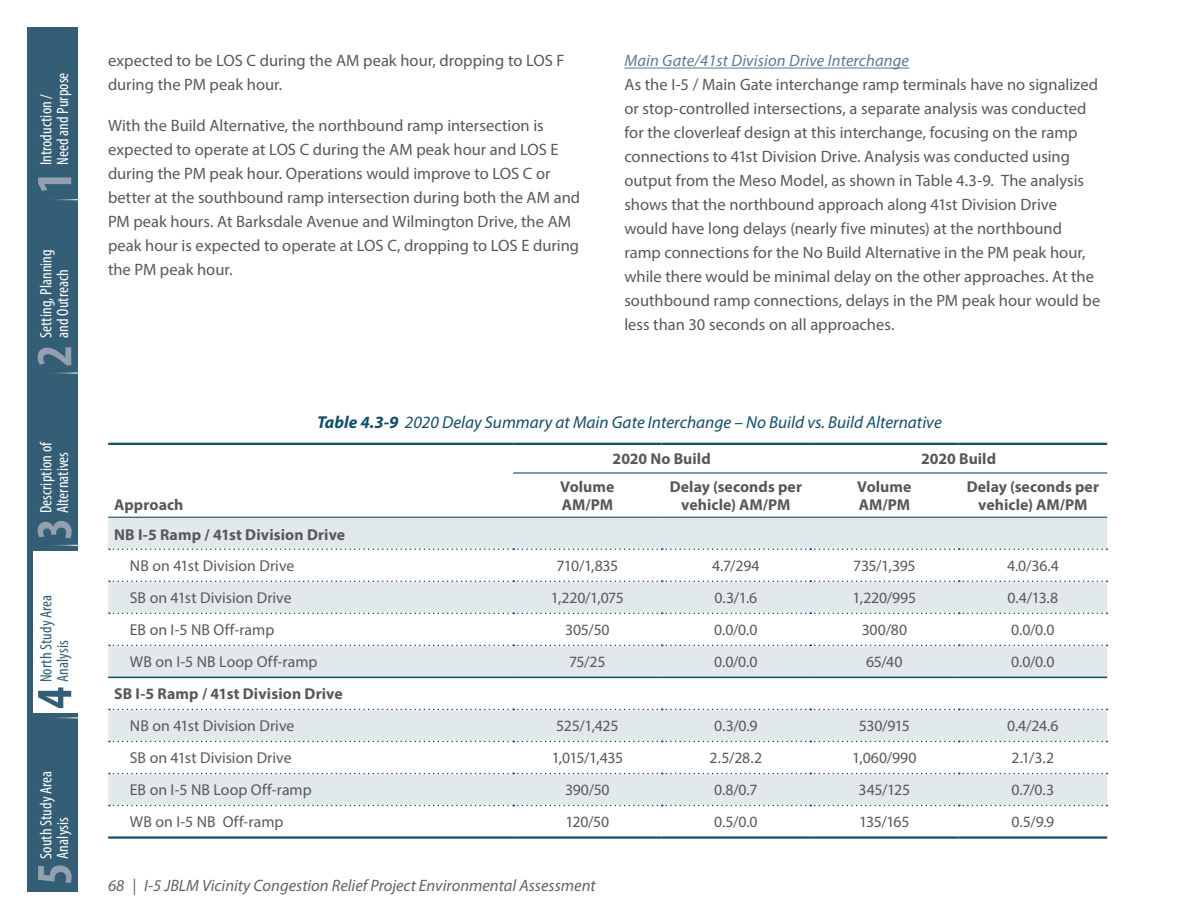
<style>
.page{position:relative;width:1188px;height:918px;background:#fff}
.page>*{position:absolute;margin:0;border:0;box-sizing:border-box;transform-origin:0 0}
.t1{font:700 condensed 51px "Myriad Pro";color:#94a0af}
.t2{font:700 condensed 51px "Myriad Pro";color:#345e76}
.t3{font:italic 17.25px "Myriad Pro";color:#124e67}
.t4{font:16.5px/24px "Myriad Pro";color:#57585a}
.t5{font:condensed 16.5px/16.5px "Myriad Pro";letter-spacing:.005em;color:#fff}
.t6{font:italic 16.5px "Myriad Pro";color:#636366}
.t7{font:italic 16.5px "Myriad Pro";letter-spacing:.01em;color:#61778c}
.t8{font:condensed 16.5px/16.5px "Myriad Pro";letter-spacing:.005em;color:#345e76}
.t9{font:15.75px "Myriad Pro";letter-spacing:.005em;color:#57585a}
.t10{font:700 15.75px/18.9px "Myriad Pro";letter-spacing:.005em;color:#57585a}
.s1{font-weight:700}
</style>
<div class="page">
<div style="left:27px;top:27px;width:50px;height:173px;background:#345e76"></div>
<div style="left:27px;top:200px;width:50px;height:172px;background:#345e76"></div>
<div style="left:27px;top:372px;width:50px;height:173px;background:#345e76"></div>
<div style="left:27px;top:545px;width:50px;height:173px;background:#345e76"></div>
<div style="left:27px;top:718px;width:50px;height:173px;background:#345e76"></div>
<div style="left:33px;top:551px;width:50px;height:162px;background:#fff"></div>
<hr style="left:40px;top:545px;width:39px;height:1px;background:#fff">
<hr style="left:40px;top:718px;width:39px;height:1px;background:#fff">
<hr style="left:40px;top:373px;width:39px;height:1px;background:#fff">
<hr style="left:40px;top:199px;width:39px;height:1px;background:#fff">
<hr style="left:624px;top:68px;width:285px;height:1px;background:#61778c">
<div style="left:108px;top:518px;width:999px;height:31px;background:#e2e9eb"></div>
<svg style="left:108px;top:549px;width:999px;height:258px"></svg>
<svg style="left:108px;top:709px;width:999px;height:97px;fill:#e2e9eb"></svg>
<hr style="left:108px;top:443px;width:405px;height:2px;background:#124e67">
<hr style="left:513px;top:443px;width:149px;height:2px;background:#124e67">
<hr style="left:662px;top:443px;width:148px;height:2px;background:#124e67">
<hr style="left:810px;top:443px;width:149px;height:2px;background:#124e67">
<hr style="left:959px;top:443px;width:148px;height:2px;background:#124e67">
<hr style="left:513px;top:472px;width:149px;height:2px;background:#124e67">
<hr style="left:662px;top:472px;width:148px;height:2px;background:#124e67">
<hr style="left:810px;top:472px;width:149px;height:2px;background:#124e67">
<hr style="left:959px;top:472px;width:148px;height:2px;background:#124e67">
<hr style="left:108px;top:517px;width:405px;height:1px;background:#124e67">
<hr style="left:513px;top:517px;width:149px;height:1px;background:#124e67">
<hr style="left:662px;top:517px;width:148px;height:1px;background:#124e67">
<hr style="left:810px;top:517px;width:149px;height:1px;background:#124e67">
<hr style="left:959px;top:517px;width:148px;height:1px;background:#124e67">
<svg style="left:109px;top:549px;width:998px;height:1px"></svg>
<svg style="left:109px;top:581px;width:998px;height:1px"></svg>
<svg style="left:109px;top:613px;width:998px;height:1px"></svg>
<svg style="left:109px;top:645px;width:998px;height:1px"></svg>
<hr style="left:108px;top:836px;width:405px;height:3px;background:#124e67">
<hr style="left:513px;top:836px;width:149px;height:3px;background:#124e67">
<hr style="left:662px;top:836px;width:148px;height:3px;background:#124e67">
<hr style="left:810px;top:836px;width:149px;height:3px;background:#124e67">
<hr style="left:959px;top:836px;width:148px;height:3px;background:#124e67">
<svg style="left:109px;top:805px;width:998px;height:1px"></svg>
<svg style="left:109px;top:709px;width:998px;height:1px"></svg>
<svg style="left:109px;top:741px;width:998px;height:1px"></svg>
<svg style="left:109px;top:773px;width:998px;height:1px"></svg>
<hr style="left:108px;top:677px;width:405px;height:1px;background:#124e67">
<hr style="left:513px;top:677px;width:149px;height:1px;background:#124e67">
<hr style="left:662px;top:677px;width:148px;height:1px;background:#124e67">
<hr style="left:810px;top:677px;width:149px;height:1px;background:#124e67">
<hr style="left:959px;top:677px;width:148px;height:1px;background:#124e67">
<p class="t5" style="left:38px;top:165px;width:94px;rotate:-90deg">Introduction /<br>Need and Purpose</p>
<h1 class="t1" style="left:22px;top:193px;width:23px;rotate:-90deg">1</h1>
<p class="t5" style="left:38px;top:338px;width:90px;rotate:-90deg">Setting, Planning and Outreach</p>
<h1 class="t1" style="left:22px;top:367px;width:23px;rotate:-90deg">2</h1>
<p class="t5" style="left:38px;top:513px;width:73px;rotate:-90deg">Description of<br>Alternatives</p>
<h1 class="t1" style="left:22px;top:540px;width:23px;rotate:-90deg">3</h1>
<p class="t8" style="left:38px;top:682px;width:89px;rotate:-90deg">North Study Area<br>Analysis</p>
<h1 class="t2" style="left:22px;top:709px;width:23px;rotate:-90deg">4</h1>
<p class="t5" style="left:38px;top:859px;width:90px;rotate:-90deg">South Study Area<br>Analysis</p>
<h1 class="t1" style="left:22px;top:885px;width:23px;rotate:-90deg">5</h1>
<p class="t4" style="left:108px;top:49px;width:458px">expected to be LOS C during the AM peak hour, dropping to LOS F during the PM peak hour.</p>
<p class="t4" style="left:108px;top:113px;width:474px">With the Build Alternative, the northbound ramp intersection is expected to operate at LOS C during the AM peak hour and LOS E during the PM peak hour. Operations would improve to LOS C or better at the southbound ramp intersection during both the AM and PM peak hours. At Barksdale Avenue and Wilmington Drive, the AM peak hour is expected to operate at LOS C, dropping to LOS E during the PM peak hour.</p>
<p class="t7" style="left:624px;top:51px;width:286px">Main Gate/41st Division Drive Interchange</p>
<p class="t4" style="left:624px;top:73px;width:477px">As the I-5 / Main Gate interchange ramp terminals have no signalized or stop-controlled intersections, a separate analysis was conducted for the cloverleaf design at this interchange, focusing on the ramp connections to 41st Division Drive. Analysis was conducted using output from the Meso Model, as shown in Table 4.3-9. The analysis shows that the northbound approach along 41st Division Drive would have long delays (nearly five minutes) at the northbound ramp connections for the No Build Alternative in the PM peak hour, while there would be minimal delay on the other approaches. At the southbound ramp connections, delays in the PM peak hour would be less than 30 seconds on all approaches.</p>
<p class="t10" style="left:114px;top:495px;width:71px">Approach</p>
<p class="t3" style="left:317px;top:412px;width:626px"><span class="s1">Table 4.3-9</span> 2020 Delay Summary at Main Gate Interchange – No Build vs. Build Alternative</p>
<p class="t10" style="left:613px;top:449px;width:100px">2020 No Build</p>
<p class="t10" style="left:921px;top:449px;width:76px">2020 Build</p>
<p class="t10" style="left:560px;top:476px;width:56px">Volume<br>AM/PM</p>
<p class="t10" style="left:670px;top:476px;width:134px;text-align:center">Delay (seconds per vehicle) AM/PM</p>
<p class="t10" style="left:857px;top:476px;width:56px">Volume<br>AM/PM</p>
<p class="t10" style="left:967px;top:476px;width:134px;text-align:center">Delay (seconds per vehicle) AM/PM</p>
<p class="t10" style="left:114px;top:524px;width:233px">NB I-5 Ramp / 41st Division Drive</p>
<p class="t9" style="left:130px;top:556px;width:166px">NB on 41st Division Drive</p>
<p class="t9" style="left:556px;top:556px;width:63px">710/1,835</p>
<p class="t9" style="left:712px;top:556px;width:49px">4.7/294</p>
<p class="t9" style="left:853px;top:556px;width:64px">735/1,395</p>
<p class="t9" style="left:1007px;top:556px;width:53px">4.0/36.4</p>
<p class="t9" style="left:130px;top:588px;width:163px">SB on 41st Division Drive</p>
<p class="t9" style="left:551px;top:588px;width:75px">1,220/1,075</p>
<p class="t9" style="left:714px;top:588px;width:44px">0.3/1.6</p>
<p class="t9" style="left:853px;top:588px;width:65px">1,220/995</p>
<p class="t9" style="left:1008px;top:588px;width:52px">0.4/13.8</p>
<p class="t9" style="left:130px;top:620px;width:146px">EB on I-5 NB Off-ramp</p>
<p class="t9" style="left:565px;top:620px;width:46px">305/50</p>
<p class="t9" style="left:714px;top:620px;width:45px">0.0/0.0</p>
<p class="t9" style="left:862px;top:620px;width:47px">300/80</p>
<p class="t9" style="left:1011px;top:620px;width:45px">0.0/0.0</p>
<p class="t9" style="left:130px;top:652px;width:189px">WB on I-5 NB Loop Off-ramp</p>
<p class="t9" style="left:569px;top:652px;width:38px">75/25</p>
<p class="t9" style="left:714px;top:652px;width:45px">0.0/0.0</p>
<p class="t9" style="left:866px;top:652px;width:38px">65/40</p>
<p class="t9" style="left:1011px;top:652px;width:45px">0.0/0.0</p>
<p class="t10" style="left:114px;top:684px;width:230px">SB I-5 Ramp / 41st Division Drive</p>
<p class="t9" style="left:130px;top:716px;width:166px">NB on 41st Division Drive</p>
<p class="t9" style="left:556px;top:716px;width:64px">525/1,425</p>
<p class="t9" style="left:714px;top:716px;width:45px">0.3/0.9</p>
<p class="t9" style="left:859px;top:716px;width:52px">530/915</p>
<p class="t9" style="left:1007px;top:716px;width:53px">0.4/24.6</p>
<p class="t9" style="left:130px;top:748px;width:163px">SB on 41st Division Drive</p>
<p class="t9" style="left:552px;top:748px;width:73px">1,015/1,435</p>
<p class="t9" style="left:710px;top:748px;width:54px">2.5/28.2</p>
<p class="t9" style="left:852px;top:748px;width:66px">1,060/990</p>
<p class="t9" style="left:1012px;top:748px;width:44px">2.1/3.2</p>
<p class="t9" style="left:130px;top:780px;width:183px">EB on I-5 NB Loop Off-ramp</p>
<p class="t9" style="left:565px;top:780px;width:46px">390/50</p>
<p class="t9" style="left:714px;top:780px;width:45px">0.8/0.7</p>
<p class="t9" style="left:859px;top:780px;width:53px">345/125</p>
<p class="t9" style="left:1012px;top:780px;width:44px">0.7/0.3</p>
<p class="t9" style="left:130px;top:812px;width:155px">WB on I-5 NB Off-ramp</p>
<p class="t9" style="left:566px;top:812px;width:45px">120/50</p>
<p class="t9" style="left:714px;top:812px;width:45px">0.5/0.0</p>
<p class="t9" style="left:859px;top:812px;width:52px">135/165</p>
<p class="t9" style="left:1011px;top:812px;width:44px">0.5/9.9</p>
<p class="t6" style="left:108px;top:875px;width:489px">68 | I-5 JBLM Vicinity Congestion Relief Project Environmental Assessment</p>
</div>
